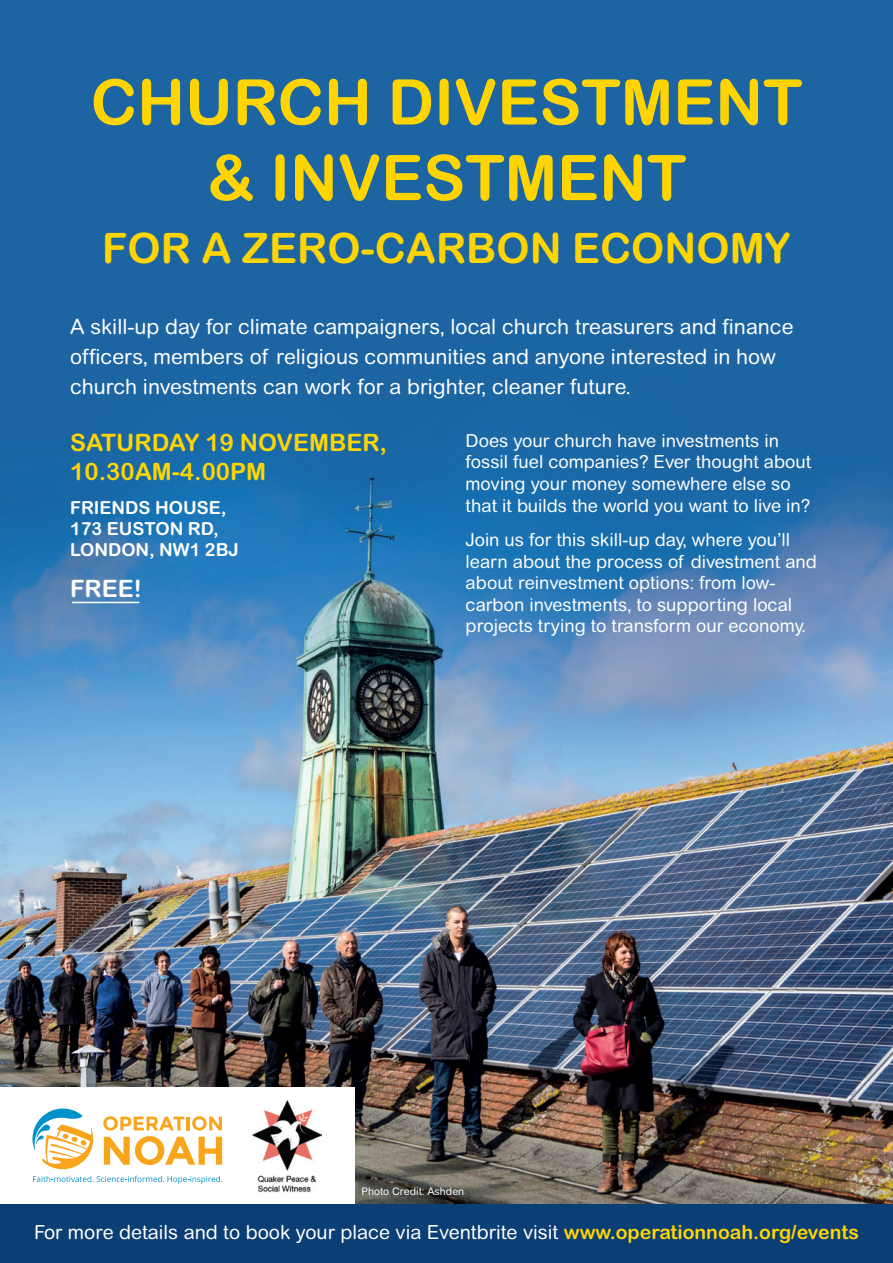
<style>
.page{position:relative;width:893px;height:1263px;background:#fff}
.page>*{position:absolute;margin:0;border:0;box-sizing:border-box;transform-origin:0 0}
.t1{font:700 63px/75.6px "Arial Rounded MT";color:#fed503;text-align:center}
.t2{font:700 42px "Arial Rounded MT";color:#fed503}
.t3{font:700 24px/28.8px "Arial Rounded MT";color:#fed503}
.t4{font:700 24px "Arial Rounded MT";color:#fff}
.t5{font:21px/30px "Arial Rounded MT";color:#fff}
.t6{font:19.5px "Arial Rounded MT";color:#fff}
.t7{font:18px/21.6px "Arial Rounded MT";color:#fff}
.t8{font:700 18px/21px "Arial Rounded MT";color:#fff}
.t9{font:10.5px "Arial Rounded MT";color:#fff}
.s1{font-weight:700;color:#fed503}
</style>
<div class="page">
<div style="left:0;top:1202px;width:893px;height:61px;background:#0b3e75"></div>
<img style="left:0;top:0;width:893px;height:1203px">
<div style="left:0;top:1087px;width:354px;height:117px;background:#fff"></div>
<svg style="left:33px;top:1176px;width:189px;height:8px"></svg>
<svg style="left:103px;top:1116px;width:81px;height:14px"></svg>
<hr style="left:187px;top:1116px;width:3px;height:14px;background:#f9a51b">
<svg style="left:192px;top:1116px;width:30px;height:14px"></svg>
<svg style="left:104px;top:1136px;width:118px;height:29px"></svg>
<svg style="left:33px;top:1108px;width:60px;height:61px"></svg>
<img style="left:252px;top:1100px;width:69px;height:92px">
<hr style="left:72px;top:602px;width:67px;height:1px;background:#fff">
<h1 class="t1" style="left:90px;top:64px;width:713px">CHURCH DIVESTMENT &amp; INVESTMENT</h1>
<h2 class="t2" style="left:102px;top:224px;width:690px">FOR A ZERO-CARBON ECONOMY</h2>
<p class="t5" style="left:70px;top:312px;width:725px">A skill-up day for climate campaigners, local church treasurers and finance officers, members of religious communities and anyone interested in how church investments can work for a brighter, cleaner future.</p>
<h3 class="t3" style="left:70px;top:428px;width:318px">SATURDAY 19 NOVEMBER,<br>10.30AM-4.00PM</h3>
<p class="t8" style="left:70px;top:497px;width:170px">FRIENDS HOUSE,<br>173 EUSTON RD,<br>LONDON, NW1 2BJ</p>
<h3 class="t4" style="left:70px;top:575px;width:73px">FREE!</h3>
<p class="t7" style="left:466px;top:430px;width:347px">Does your church have investments in fossil fuel companies? Ever thought about moving your money somewhere else so that it builds the world you want to live in?</p>
<p class="t7" style="left:466px;top:529px;width:353px">Join us for this skill-up day, where you’ll learn about the process of divestment and about reinvestment options: from low&shy;carbon investments, to supporting local projects trying to transform our economy.</p>
<p class="t9" style="left:361px;top:1184px;width:104px">Photo Credit: Ashden</p>
<p class="t6" style="left:34px;top:1219px;width:826px">For more details and to book your place via Eventbrite visit <span class="s1">WWW.OPERATIONNOAH.ORG/EVENTS</span></p>
</div>
